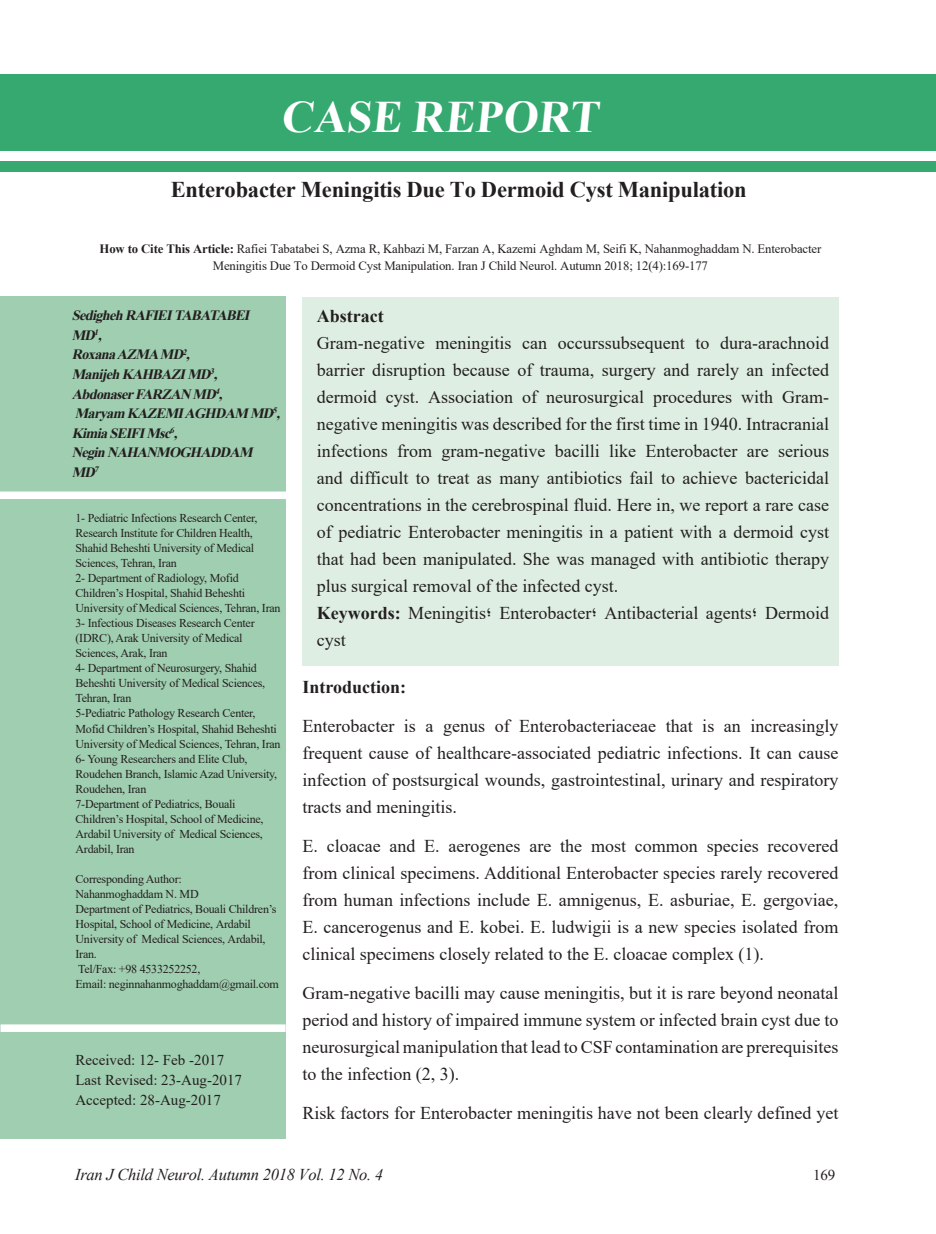
<style>
.page{position:relative;width:936px;height:1234px;background:#fff}
.page>*{position:absolute;margin:0;border:0;box-sizing:border-box;transform-origin:0 0}
.t1{font:700 45px "Times New Roman";color:#fff}
.t2{font:700 22.5px "Times New Roman";letter-spacing:-.01em;color:#231f20}
.Text_Latin{font:18px/27px "Times New Roman";color:#231f20;text-align:justify}
.Text_Latin-2{font:700 18px "Times New Roman";color:#231f20}
.t3{font:italic 16.5px "Times New Roman";letter-spacing:-.015em;color:#231f20}
.t4{font:15px "Times New Roman";color:#231f20}
.t5{font:italic 700 14.25px/19.5px "Times New Roman";color:#231f20}
.t6{font:12.75px/16.5px "Times New Roman";letter-spacing:-.01em;color:#231f20;text-align:center}
.t7{font:12px/15px "Times New Roman";letter-spacing:-.02em;color:#231f20}
.s1{font-weight:700}
</style>
<div class="page">
<div style="left:1px;top:74px;width:934px;height:77px;background:#35a96f"></div>
<div style="left:1px;top:161px;width:934px;height:11px;background:#35a96f"></div>
<div style="left:1px;top:297px;width:284px;height:841px;background:#a0ceb0"></div>
<div style="left:1px;top:1024px;width:284px;height:7px;background:#fff"></div>
<div style="left:302px;top:297px;width:536px;height:368px;background:#dfeee3"></div>
<div style="left:0;top:491px;width:286px;height:8px;background:#fff"></div>
<p class="t1" style="left:281px;top:84px;width:326px">CASE REPORT</p>
<p class="t2" style="left:171px;top:173px;width:577px">Enterobacter Meningitis Due To Dermoid Cyst Manipulation</p>
<p class="t6" style="left:100px;top:240px;width:723px"><span class="s1">How to Cite This Article:</span> Rafiei Tabatabei S, Azma R, Kahbazi M, Farzan A, Kazemi Aghdam M, Seifi K, Nahanmoghaddam N. Enterobacter<br>Meningitis Due To Dermoid Cyst Manipulation. Iran J Child Neurol. Autumn 2018; 12(4):169-177</p>
<p class="t5" style="left:72px;top:305px;width:183px">SedighehRAFIEITABATABEI<br>MD<sup>1</sup>,</p>
<p class="t5" style="left:72px;top:344px;width:124px">RoxanaAZMAMD<sup>2</sup>,</p>
<p class="t5" style="left:72px;top:364px;width:151px">Manij ehKAHBAZIMD<sup>3</sup>,</p>
<p class="t5" style="left:72px;top:383px;width:156px">AbdonaserFARZAN MD<sup>4</sup>,</p>
<p class="t5" style="left:75px;top:403px;width:211px">Maryam KAZEMIAGHDAM MD<sup>5</sup>,</p>
<p class="t5" style="left:72px;top:422px;width:111px">KimiaSEIFIMsc<sup>6</sup>,</p>
<p class="t5" style="left:72px;top:442px;width:186px">NeginNAHANMOGHADDAM<br>MD<sup>7</sup></p>
<p class="t7" style="left:75px;top:510px;width:183px">1- Pediatric Infections Research Center, Research Institute for Children Health, Shahid Beheshti University of Medical Sciences, Tehran, Iran</p>
<p class="t7" style="left:75px;top:570px;width:206px">2- Department of Radiology, Mofid<br>Children’s Hospital, Shahid Beheshti<br>University of Medical Sciences, Tehran, Iran</p>
<p class="t7" style="left:75px;top:615px;width:181px">3- Infectious Diseases Research Center (IDRC), Arak University of Medical<br>Sciences, Arak, Iran</p>
<p class="t7" style="left:75px;top:660px;width:191px">4- Department of Neurosurgery, Shahid<br>Beheshti University of Medical Sciences,<br>Tehran, Iran</p>
<p class="t7" style="left:75px;top:705px;width:206px">5-Pediatric Pathology Research Center,<br>Mofid Children’s Hospital, Shahid Beheshti<br>University of Medical Sciences, Tehran, Iran</p>
<p class="t7" style="left:75px;top:750px;width:203px">6- Young Researchers and Elite Club,<br>Roudehen Branch, Islamic Azad University,<br>Roudehen, Iran</p>
<p class="t7" style="left:75px;top:795px;width:189px">7-Department of Pediatrics, Bouali Children’s Hospital, School of Medicine, Ardabil University of Medical Sciences, Ardabil, Iran</p>
<p class="t7" style="left:75px;top:870px;width:108px">Corresponding Author:</p>
<p class="t7" style="left:75px;top:885px;width:125px">Nahanmoghaddam N. MD</p>
<p class="t7" style="left:75px;top:900px;width:202px">Department of Pediatrics, Bouali Children’s Hospital, School of Medicine, Ardabil University of Medical Sciences, Ardabil, Iran.</p>
<p class="t7" style="left:78px;top:960px;width:124px">Tel/Fax: +98 4533252252,</p>
<p class="t7" style="left:75px;top:975px;width:205px">Email: neginnahanmoghaddam@gmail.com</p>
<p class="t4" style="left:75px;top:1048px;width:150px">Received: 12- Feb -2017</p>
<p class="t4" style="left:75px;top:1069px;width:168px">Last Revised: 23-Aug-2017</p>
<p class="t4" style="left:75px;top:1089px;width:147px">Accepted: 28-Aug-2017</p>
<p class="Text_Latin-2" style="left:317px;top:303px;width:68px">Abstract</p>
<p class="Text_Latin" style="left:317px;top:329px;width:514px">Gram-negative meningitis can occurssubsequent to dura-arachnoid barrier disruption because of trauma, surgery and rarely an infected dermoid cyst. Association of neurosurgical procedures with Gram&shy;negative meningitis was described for the first time in 1940. Intracranial infections from gram-negative bacilli like Enterobacter are serious and difficult to treat as many antibiotics fail to achieve bactericidal concentrations in the cerebrospinal fluid. Here in, we report a rare case of pediatric Enterobacter meningitis in a patient with a dermoid cyst that had been manipulated. She was managed with antibiotic therapy plus surgical removal of the infected cyst.</p>
<p class="Text_Latin" style="left:317px;top:599px;width:514px"><span class="s1">Keywords:</span> Meningitis؛ Enterobacter؛ Antibacterial agents؛ Dermoid cyst</p>
<p class="Text_Latin-2" style="left:302px;top:673px;width:105px">Introduction:</p>
<p class="Text_Latin" style="left:302px;top:711px;width:537px">Enterobacter is a genus of Enterobacteriaceae that is an increasingly frequent cause of healthcare-associated pediatric infections. It can cause infection of postsurgical wounds, gastrointestinal, urinary and respiratory tracts and meningitis.</p>
<p class="Text_Latin" style="left:302px;top:831px;width:537px">E. cloacae and E. aerogenes are the most common species recovered from clinical specimens. Additional Enterobacter species rarely recovered from human infections include E. amnigenus, E. asburiae, E. gergoviae, E. cancerogenus and E. kobei. E. ludwigii is a new species isolated from clinical specimens closely related to the E. cloacae complex (1).</p>
<p class="Text_Latin" style="left:302px;top:978px;width:537px">Gram-negative bacilli may cause meningitis, but it is rare beyond neonatal period and history of impaired immune system or infected brain cyst due to neurosurgical manipulation that lead to CSF contamination are prerequisites to the infection (2, 3).</p>
<p class="Text_Latin" style="left:302px;top:1098px;width:537px">Risk factors for Enterobacter meningitis have not been clearly defined yet</p>
<p class="t3" style="left:75px;top:1162px;width:309px">Iran J Child Neurol. Autumn 2018 Vol. 12 No. 4</p>
<p class="t4" style="left:813px;top:1164px;width:24px">169</p>
</div>
